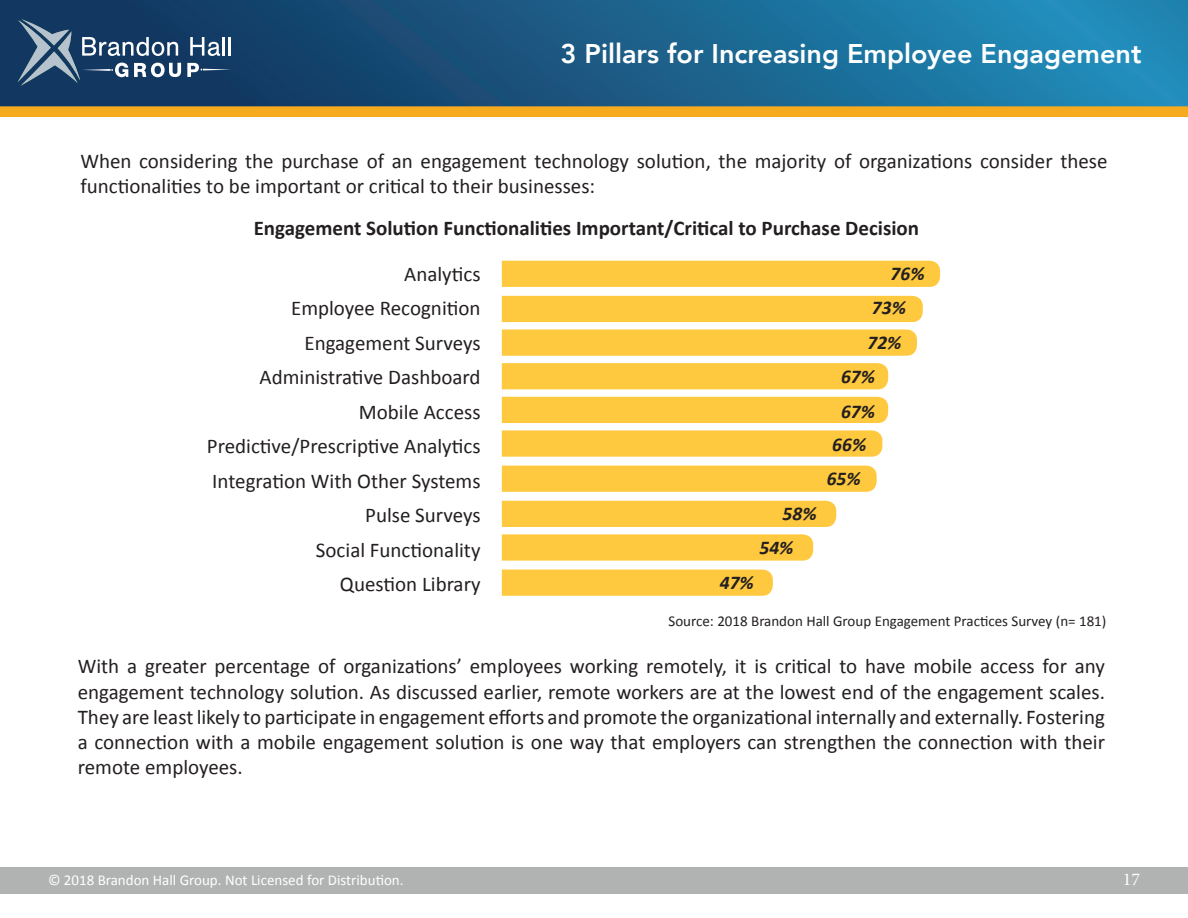
<style>
.page{position:relative;width:1188px;height:918px;background:#fff}
.page>*{position:absolute;margin:0;border:0;box-sizing:border-box;transform-origin:0 0}
.t1{font:800 27px "Avenir";color:#fff}
.t2{font:21px/34.5px "Calibri";color:#231f20}
.t3{font:700 21px "Calibri";color:#231f20}
.t4{font:italic 700 19.5px/34.5px "Calibri";color:#231f20}
.t5{font:18px "Minion Pro";color:#fff}
.t6{font:15px "Calibri";color:#231f20}
.t7{font:15px "Calibri";color:#fff}
</style>
<div class="page">
<svg style="left:0;top:0;width:1188px;height:106px;background:#1a618b"></svg>
<svg style="left:190px;top:37px;width:41px;height:19px"></svg>
<svg style="left:187px;top:63px;width:44px;height:14px"></svg>
<svg style="left:18px;top:19px;width:163px;height:67px;background:#3f5e7f"></svg>
<div style="left:0;top:106px;width:1188px;height:11px;background:#f6ab1e"></div>
<div style="left:0;top:867px;width:1188px;height:26px;background:#b1b2b2"></div>
<div style="left:502px;top:570px;width:271px;height:26px;background:#fec93e"></div>
<svg style="left:502px;top:534px;width:311px;height:27px;background:#feca44"></svg>
<div style="left:502px;top:501px;width:334px;height:26px;background:#fec93e"></div>
<div style="left:502px;top:466px;width:375px;height:26px;background:#fec93e"></div>
<svg style="left:502px;top:430px;width:380px;height:27px;background:#feca43"></svg>
<div style="left:502px;top:397px;width:386px;height:26px;background:#fec93e"></div>
<div style="left:502px;top:363px;width:386px;height:26px;background:#fec93e"></div>
<svg style="left:502px;top:329px;width:415px;height:27px;background:#feca44"></svg>
<div style="left:502px;top:296px;width:421px;height:26px;background:#fec93e"></div>
<div style="left:502px;top:261px;width:438px;height:26px;background:#fec93e"></div>
<p class="t1" style="left:561px;top:32px;width:583px">3 Pillars for Increasing Employee Engagement</p>
<p class="t2" style="left:80px;top:147px;width:1029px;line-height:25.2px">When considering the purchase of an engagement technology solution, the majority of organizations consider these functionalities to be important or critical to their businesses:</p>
<p class="t3" style="left:254px;top:215px;width:667px">Engagement Solution Functionalities Important/Critical to Purchase Decision</p>
<p class="t2" style="left:207px;top:255px;width:275px;text-align:right">Analytics<br>Employee Recognition<br>Engagement Surveys<br>Administrative Dashboard<br>Mobile Access<br>Predictive/Prescriptive Analytics<br>Integration With Other Systems<br>Pulse Surveys<br>Social Functionality<br>Question Library</p>
<p class="t4" style="left:891px;top:255px;width:35px">76%</p>
<p class="t4" style="left:872px;top:289px;width:35px">73%</p>
<p class="t4" style="left:867px;top:324px;width:35px">72%</p>
<p class="t4" style="left:841px;top:358px;width:35px">67%</p>
<p class="t4" style="left:841px;top:393px;width:35px">67%</p>
<p class="t4" style="left:832px;top:426px;width:35px">66%</p>
<p class="t4" style="left:827px;top:460px;width:35px">65%</p>
<p class="t4" style="left:759px;top:495px;width:59px;text-indent:23px">58%<br>54%</p>
<p class="t4" style="left:720px;top:564px;width:35px">47%</p>
<p class="t6" style="left:668px;top:612px;width:439px">Source: 2018 Brandon Hall Group Engagement Practices Survey (n= 181)</p>
<p class="t2" style="left:78px;top:653px;width:1029px;line-height:25.2px;text-align:justify">With a greater percentage of organizations’ employees working remotely, it is critical to have mobile access for any engagement technology solution. As discussed earlier, remote workers are at the lowest end of the engagement scales.<br>They are least likely to participate in engagement efforts and promote the organizational internally and externally. Fostering a connection with a mobile engagement solution is one way that employers can strengthen the connection with their remote employees.</p>
<p class="t7" style="left:48px;top:870px;width:357px">© 2018 Brandon Hall Group. Not Licensed for Distribution.</p>
<p class="t5" style="left:1123px;top:867px;width:19px">17</p>
</div>
